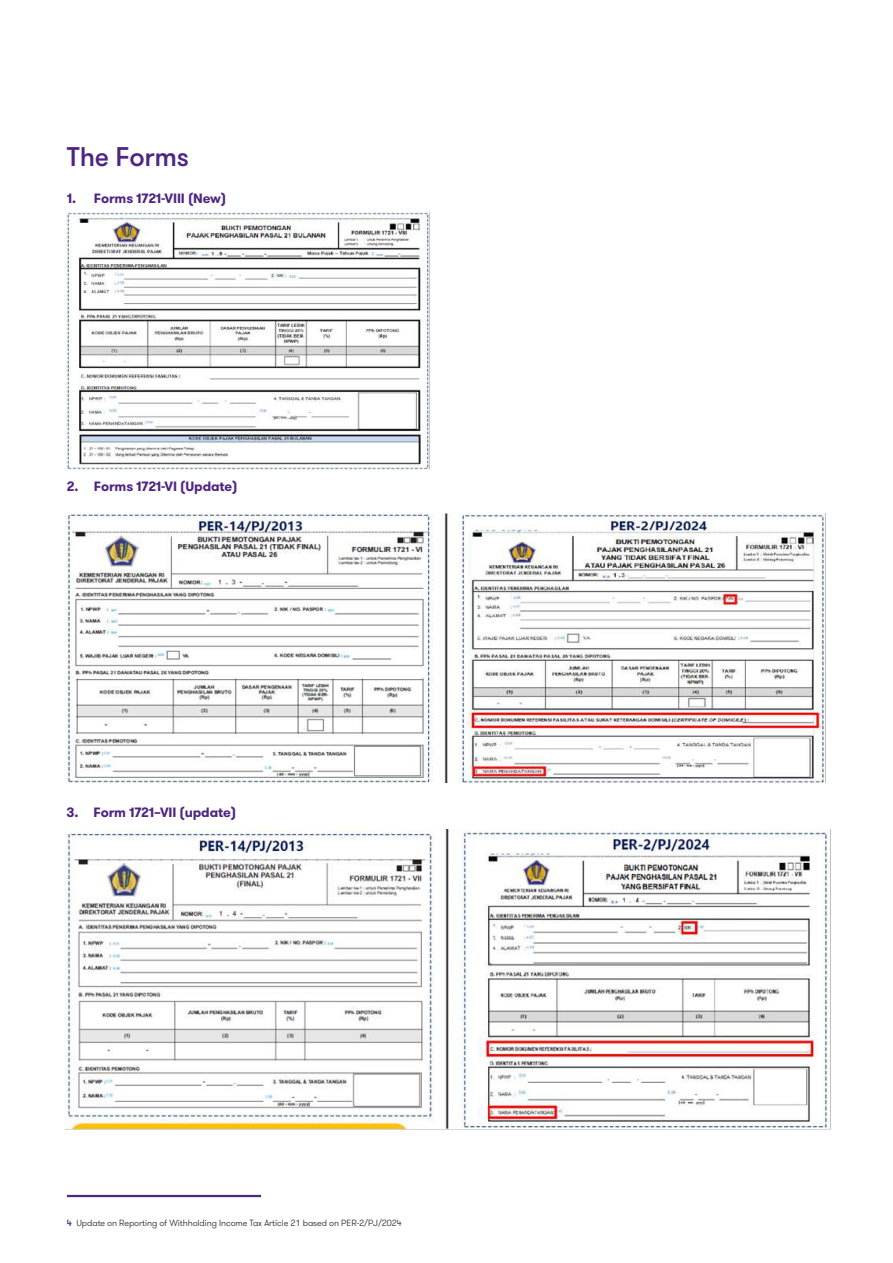
<style>
.page{position:relative;width:893px;height:1263px;background:#fff}
.page>*{position:absolute;margin:0;border:0;box-sizing:border-box;transform-origin:0 0}
.t1{font:500 27px "GT Walsheim Pro";letter-spacing:-.01em;color:#4e2582}
.t2{font:700 13.5px "GT Walsheim Pro";letter-spacing:-.01em;color:#4e2582}
.t3{font:300 9px "GT Walsheim Pro";letter-spacing:-.01em;color:#231f20}
.s1{font-weight:500;color:#4e2582}
</style>
<div class="page">
<hr style="left:67px;top:1195px;width:194px;height:2px;background:#4e2582">
<img style="left:67px;top:213px;width:362px;height:256px">
<img style="left:67px;top:513px;width:759px;height:269px">
<img style="left:66px;top:829px;width:765px;height:301px">
<h1 class="t1" style="left:67px;top:139px;width:124px">The Forms</h1>
<h2 class="t2" style="left:67px;top:190px;width:161px">1. Forms 1721-VIII (New)</h2>
<h2 class="t2" style="left:67px;top:478px;width:172px">2. Forms 1721-VI (Update)</h2>
<h2 class="t2" style="left:67px;top:804px;width:171px">3. Form 1721–VII (update)</h2>
<p class="t3" style="left:67px;top:1217px;width:336px"><span class="s1">4</span> Update on Reporting of Withholding Income Tax Article 21 based on PER-2/PJ/2024</p>
</div>
